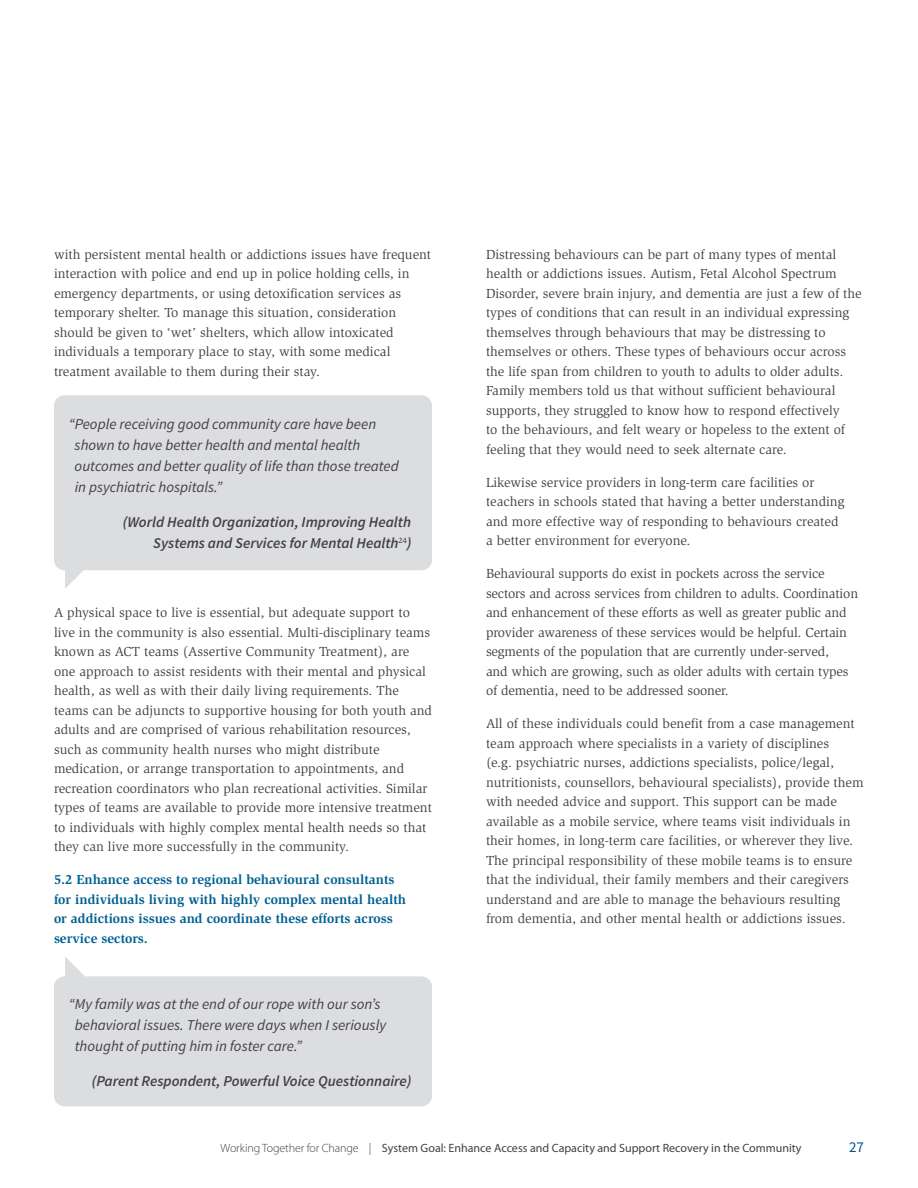
<style>
.page{position:relative;width:918px;height:1188px;background:#fff}
.page>*{position:absolute;margin:0;border:0;box-sizing:border-box;transform-origin:0 0}
.t1{font:italic 15px/21px "Source Sans Pro";color:#414042}
.t2{font:italic 600 15px/21px "Source Sans Pro";color:#414042;text-align:right}
.t3{font:15px "Source Sans Pro";color:#005689}
.t4{font:13.5px/19.5px "Slimbach";color:#414042}
.t5{font:700 13.5px/19.5px "Slimbach";color:#006192}
.t6{font:12px "Myriad Pro";color:#414042}
.s1{font-weight:300}
</style>
<div class="page">
<div style="left:54px;top:395px;width:378px;height:175px;background:#dcddde;border-radius:10px"></div>
<svg style="left:65px;top:570px;width:20px;height:19px"></svg>
<div style="left:54px;top:976px;width:378px;height:130px;background:#dcddde;border-radius:10px"></div>
<svg style="left:65px;top:957px;width:19px;height:19px"></svg>
<p class="t4" style="left:54px;top:245px;width:379px">with persistent mental health or addictions issues have frequent interaction with police and end up in police holding cells, in emergency departments, or using detoxification services as temporary shelter. To manage this situation, consideration should be given to ‘wet’ shelters, which allow intoxicated individuals a temporary place to stay, with some medical treatment available to them during their stay.</p>
<p class="t1" style="left:75px;top:414px;width:326px;text-indent:-6px">“People receiving good community care have been shown to have better health and mental health outcomes and better quality of life than those treated in psychiatric hospitals.”</p>
<p class="t2" style="left:123px;top:511px;width:290px">(World Health Organization, Improving Health<br>Systems and Services for Mental Health<sup>24</sup>)</p>
<p class="t4" style="left:54px;top:603px;width:380px">A physical space to live is essential, but adequate support to live in the community is also essential. Multi-disciplinary teams known as ACT teams (Assertive Community Treatment), are one approach to assist residents with their mental and physical health, as well as with their daily living requirements. The teams can be adjuncts to supportive housing for both youth and adults and are comprised of various rehabilitation resources, such as community health nurses who might distribute medication, or arrange transportation to appointments, and recreation coordinators who plan recreational activities. Similar types of teams are available to provide more intensive treatment to individuals with highly complex mental health needs so that they can live more successfully in the community.</p>
<p class="t5" style="left:54px;top:870px;width:354px">5.2 Enhance access to regional behavioural consultants for individuals living with highly complex mental health or addictions issues and coordinate these efforts across service sectors.</p>
<p class="t1" style="left:75px;top:994px;width:313px;text-indent:-6px">“My family was at the end of our rope with our son’s behavioral issues. There were days when I seriously thought of putting him in foster care.”</p>
<p class="t2" style="left:92px;top:1070px;width:321px">(Parent Respondent, Powerful Voice Questionnaire)</p>
<p class="t4" style="left:486px;top:245px;width:377px">Distressing behaviours can be part of many types of mental health or addictions issues. Autism, Fetal Alcohol Spectrum Disorder, severe brain injury, and dementia are just a few of the types of conditions that can result in an individual expressing themselves through behaviours that may be distressing to themselves or others. These types of behaviours occur across the life span from children to youth to adults to older adults.<br>Family members told us that without sufficient behavioural supports, they struggled to know how to respond effectively<br>to the behaviours, and felt weary or hopeless to the extent of feeling that they would need to seek alternate care.</p>
<p class="t4" style="left:486px;top:473px;width:360px">Likewise service providers in long-term care facilities or teachers in schools stated that having a better understanding and more effective way of responding to behaviours created a better environment for everyone.</p>
<p class="t4" style="left:486px;top:564px;width:374px">Behavioural supports do exist in pockets across the service sectors and across services from children to adults. Coordination and enhancement of these efforts as well as greater public and provider awareness of these services would be helpful. Certain segments of the population that are currently under-served,<br>and which are growing, such as older adults with certain types of dementia, need to be addressed sooner.</p>
<p class="t4" style="left:486px;top:714px;width:379px">All of these individuals could benefit from a case management team approach where specialists in a variety of disciplines<br>(e.g. psychiatric nurses, addictions specialists, police/legal, nutritionists, counsellors, behavioural specialists), provide them with needed advice and support. This support can be made available as a mobile service, where teams visit individuals in their homes, in long-term care facilities, or wherever they live.<br>The principal responsibility of these mobile teams is to ensure that the individual, their family members and their caregivers understand and are able to manage the behaviours resulting from dementia, and other mental health or addictions issues.</p>
<p class="t6" style="left:221px;top:1140px;width:583px"><span class="s1">Working Together for Change |</span> System Goal: Enhance Access and Capacity and Support Recovery in the Community</p>
<p class="t3" style="left:849px;top:1137px;width:16px">27</p>
</div>
